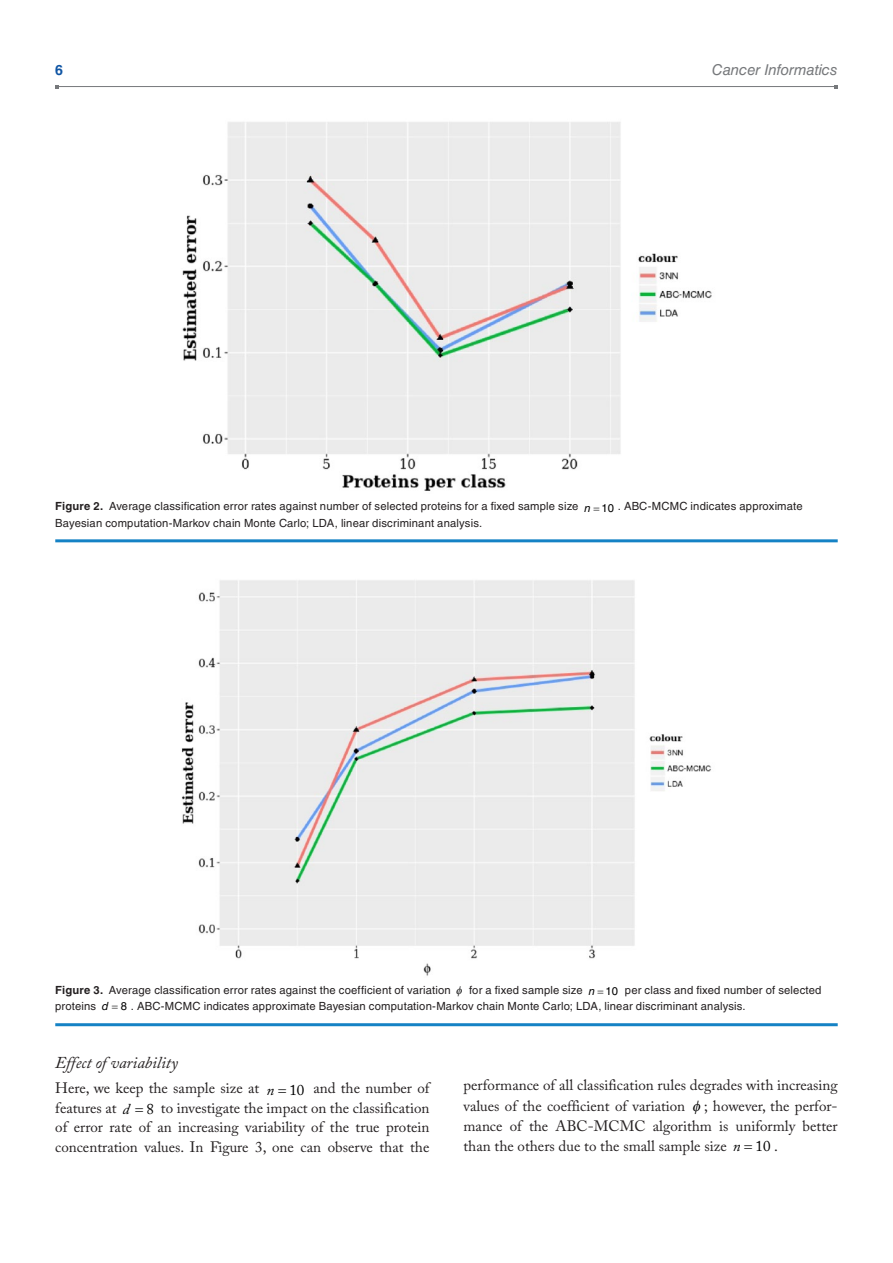
<style>
.page{position:relative;width:893px;height:1263px;background:#fff}
.page>*{position:absolute;margin:0;border:0;box-sizing:border-box;transform-origin:0 0}
.t1{font:italic 16.5px "Adobe Caslon Pro";color:#231f20}
.t2{font:15px/19.5px "Adobe Caslon Pro";color:#231f20;text-align:justify}
.t3{font:italic 15px "Helvetica LT Std";letter-spacing:-.005em;color:#76787b}
.t4{font:700 14.25px "Helvetica LT Std";color:#1055a4}
.t5{font:11.25px/16.5px "Helvetica LT Std";letter-spacing:.015em;color:#231f20}
.s1{font-weight:700}
.s2{font-style:italic;color:#000}
.s3{color:#000}
</style>
<div class="page">
<hr style="left:57px;top:86px;width:779px;height:1px;background:#76787b">
<hr style="left:55px;top:539px;width:783px;height:3px;background:#1582c5">
<img style="left:182px;top:122px;width:530px;height:369px">
<hr style="left:55px;top:1023px;width:783px;height:3px;background:#1582c5">
<img style="left:181px;top:580px;width:530px;height:396px">
<p class="t4" style="left:55px;top:61px;width:9px">6</p>
<h2 class="t3" style="left:712px;top:61px;width:127px">Cancer Informatics</h2>
<p class="t5" style="left:55px;top:498px;width:749px"><span class="s1">Figure 2.</span> Average classification error rates against number of selected proteins for a fixed sample size <span class="s2">n</span> <span class="s3">10</span> . ABC-MCMC indicates approximate<br>Bayesian computation-Markov chain Monte Carlo; LDA, linear discriminant analysis.</p>
<p class="t5" style="left:55px;top:982px;width:768px;text-indent:414px">for a fixed sample size <span class="s2">n</span> <span class="s3">10</span> per class and fixed number of selected proteins <span class="s2">d</span> <span class="s3">8</span> . ABC-MCMC indicates approximate Bayesian computation-Markov chain Monte Carlo; LDA, linear discriminant analysis.</p>
<p class="t5" style="left:55px;top:982px;width:397px"><span class="s1">Figure 3.</span> Average classification error rates against the coefficient of variation</p>
<h1 class="t1" style="left:55px;top:1052px;width:124px">Effect of variability</h1>
<h2 class="t2" style="left:55px;top:1078px;width:376px">Here, we keep the sample size at <span class="s2">n</span> <span class="s3">10</span> and the number of features at <span class="s2">d</span> <span class="s3">8</span> to investigate the impact on the classification of error rate of an increasing variability of the true protein concentration values. In Figure 3, one can observe that the</h2>
<h2 class="t2" style="left:463px;top:1075px;width:376px;line-height:20.2px">performance of all classification rules degrades with increasing values of the coefficient of variation</h2>
<h2 class="t2" style="left:463px;top:1095px;width:376px;line-height:20.2px;text-indent:241px">; however, the perfor&shy;mance of the ABC-MCMC algorithm is uniformly better than the others due to the small sample size <span class="s2">n</span> <span class="s3">10</span> .</h2>
</div>
